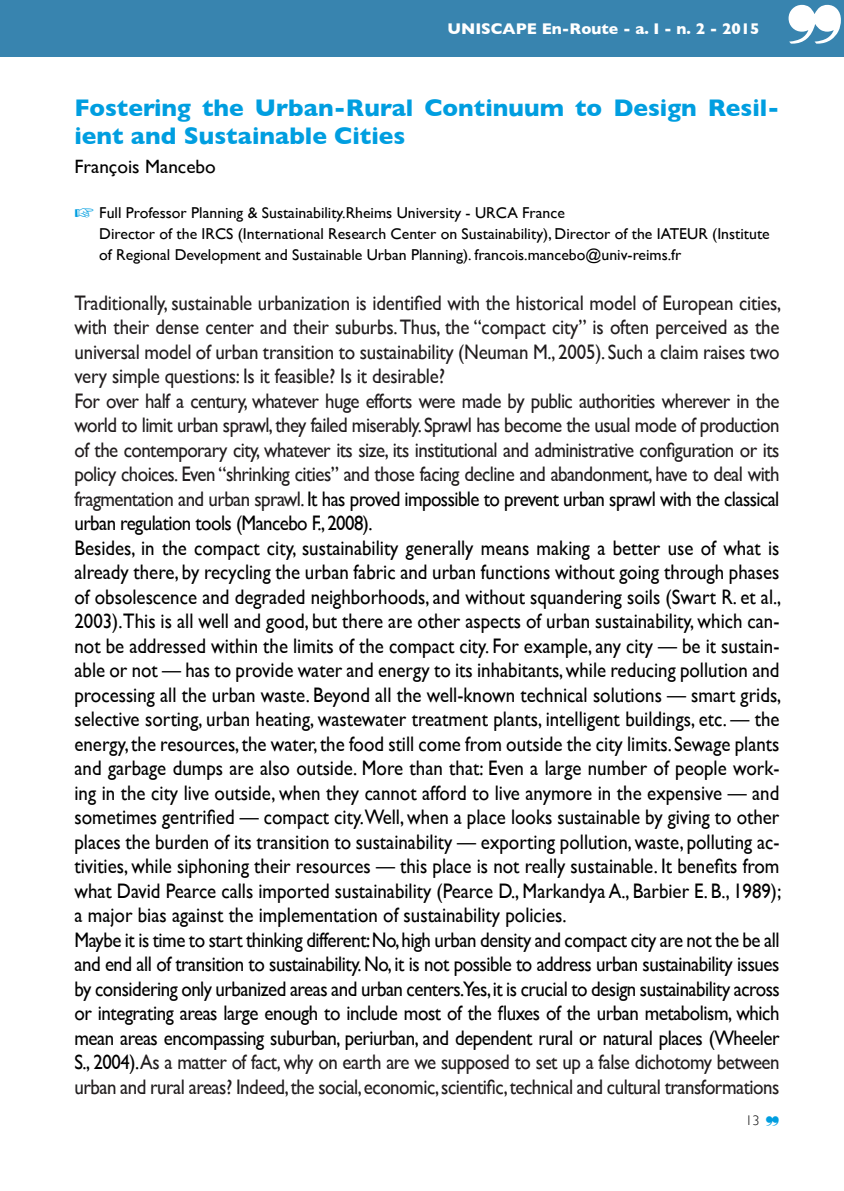
<style>
.page{position:relative;width:844px;height:1191px;background:#fff}
.page>*{position:absolute;margin:0;border:0;box-sizing:border-box;transform-origin:0 0}
.t1{font:700 24.5px/28px "Gill Sans";color:#009ee0}
.t2{font:21px/24.5px "Gill Sans";letter-spacing:-.01em;color:#000;scale:.9 1}
.t3{font:19.25px "Gill Sans";color:#000}
.t4{font:15.75px/21px "Gill Sans";color:#000}
.t5{font:700 15.75px "Gill Sans";color:#fff}
.t6{font:300 14px "Gill Sans";color:#000}
.s1{color:#221e1f}
.s2{color:#009ee0}
</style>
<div class="page">
<div style="left:0;top:0;width:843px;height:57px;background:#3884af"></div>
<p class="t5" style="left:447px;top:19px;width:313px">UNISCAPE En-Route - a. I - n. 2 - 2015</p>
<p class="t1" style="left:74px;top:94px;width:706px">Fostering the Urban-Rural Continuum to Design Resil&shy;ient and Sustainable Cities</p>
<p class="t3" style="left:74px;top:155px;width:143px">François Mancebo</p>
<p class="t4" style="left:99px;top:202px;width:672px">Full Professor Planning &amp; Sustainability.Rheims University - URCA France<br>Director of the IRCS (International Research Center on Sustainability), Director of the IATEUR (Institute of Regional Development and Sustainable Urban Planning). francois.mancebo@univ-reims.fr</p>
<p class="t2" style="left:74px;top:290px;width:786px"><span class="s1">Traditionally, sustainable urbanization is identified with the historical model of European cities, with their dense center and their suburbs. Thus, the “compact city” is often perceived as the universal model of urban transition to sustainability (Neuman M., 2005). Such a claim raises two very simple questions: Is it feasible? Is it desirable?<br>For over half a century, whatever huge efforts were made by public authorities wherever in the world to limit urban sprawl, they failed miserably. Sprawl has become the usual mode of production of the contemporary city, whatever its size, its institutional and administrative configuration or its policy choices. Even “shrinking cities” and those facing decline and abandonment, have to deal with fragmentation and urban sprawl.</span> It has proved impossible to prevent urban sprawl with the classical urban regulation tools (Mancebo F., 2008).<br>Besides, in the compact city, sustainability generally means making a better use of what is already there, by recycling the urban fabric and urban functions without going through phases of obsolescence and degraded neighborhoods, and without squandering soils (Swart R. et al., 2003).This is all well and good, but there are other aspects of urban sustainability, which can&shy;not be addressed within the limits of the compact city. For example, any city — be it sustain&shy;able or not — has to provide water and energy to its inhabitants, while reducing pollution and processing all the urban waste. Beyond all the well-known technical solutions — smart grids, selective sorting, urban heating, wastewater treatment plants, intelligent buildings, etc. — the energy, the resources, the water, the food still come from outside the city limits. Sewage plants and garbage dumps are also outside. More than that: Even a large number of people work&shy;ing in the city live outside, when they cannot afford to live anymore in the expensive — and sometimes gentrified — compact city.Well, when a place looks sustainable by giving to other places the burden of its transition to sustainability — exporting pollution, waste, polluting ac&shy;tivities, while siphoning their resources — this place is not really sustainable. It benefits from what David Pearce calls imported sustainability (Pearce D., Markandya A., Barbier E. B., 1989); a major bias against the implementation of sustainability policies.<br>Maybe it is time to start thinking different: No, high urban density and compact city are not the be all and end all of transition to sustainability. No, it is not possible to address urban sustainability issues by considering only urbanized areas and urban centers.Yes, it is crucial to design sustainability across or integrating areas large enough to include most of the fluxes of the urban metabolism, which mean areas encompassing suburban, periurban, and dependent rural or natural places (Wheeler S., 2004).<span class="s1">As a matter of fact, why on earth are we supposed to set up a false dichotomy between urban and rural areas? Indeed, the social, economic, scientific, technical and cultural transformations</span></p>
<p class="t6" style="left:745px;top:1112px;width:35px">13 <span class="s2">❞</span></p>
</div>
